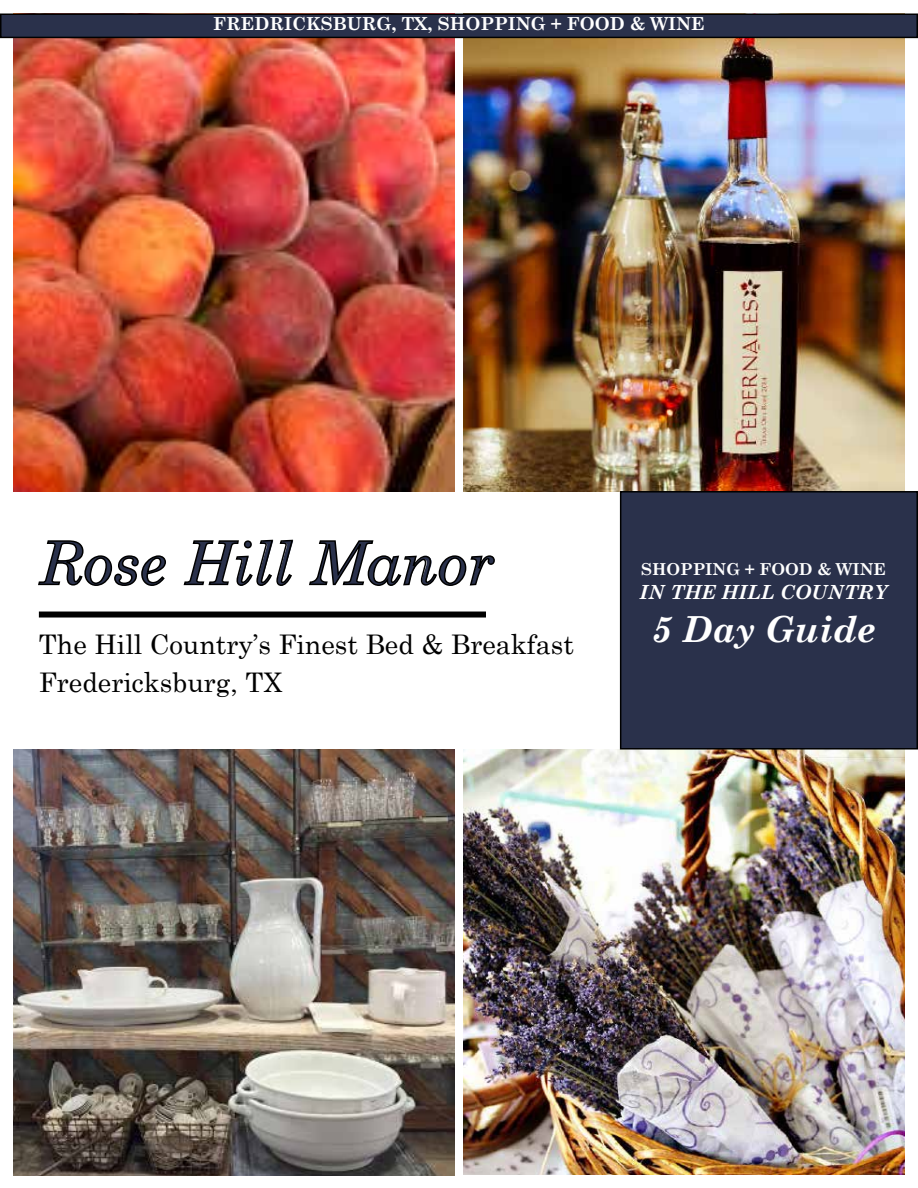
<style>
.page{position:relative;width:918px;height:1188px;background:#fff}
.page>*{position:absolute;margin:0;border:0;box-sizing:border-box;transform-origin:0 0}
.t1{font:italic 60px "Century Schoolbook";color:#2a314b}
.t2{font:italic 700 36px "Century Schoolbook";color:#fff}
.t3{font:27px/38.1px "Century Schoolbook";color:#000}
.t4{font:italic 700 19.5px "Century Schoolbook";color:#fff}
.t5{font:700 18px "Century Schoolbook";color:#fff}
.t6{font:700 16.5px "Century Schoolbook";color:#fff}
</style>
<div class="page">
<img style="left:463px;top:38px;width:441px;height:453px">
<img style="left:14px;top:38px;width:441px;height:453px">
<img style="left:14px;top:750px;width:441px;height:426px">
<img style="left:463px;top:750px;width:441px;height:424px">
<div style="left:621px;top:492px;width:296px;height:257px;background:#2a314b"></div>
<div style="left:620px;top:491px;width:298px;height:259px;border:2px solid #000"></div>
<div style="left:1px;top:14px;width:916px;height:23px;background:#2a314b"></div>
<div style="left:0;top:14px;width:918px;height:24px;border:2px solid #000"></div>
<svg style="left:38px;top:540px;width:128px;height:46px"></svg>
<svg style="left:183px;top:539px;width:110px;height:47px"></svg>
<svg style="left:309px;top:540px;width:186px;height:46px"></svg>
<div style="left:39px;top:612px;width:447px;height:6px;background:#000"></div>
<p class="t5" style="left:213px;top:9px;width:493px">FREDRICKSBURG, TX, SHOPPING + FOOD &amp; WINE</p>
<h1 class="t1" style="left:39px;top:518px;width:457px">Rose Hill Manor</h1>
<p class="t3" style="left:39px;top:622px;width:537px">The Hill Country’s Finest Bed &amp; Breakfast<br>Fredericksburg, TX</p>
<p class="t6" style="left:641px;top:557px;width:246px">SHOPPING + FOOD &amp; WINE</p>
<p class="t4" style="left:640px;top:577px;width:249px">IN THE HILL COUNTRY</p>
<h2 class="t2" style="left:651px;top:602px;width:226px">5 Day Guide</h2>
</div>
